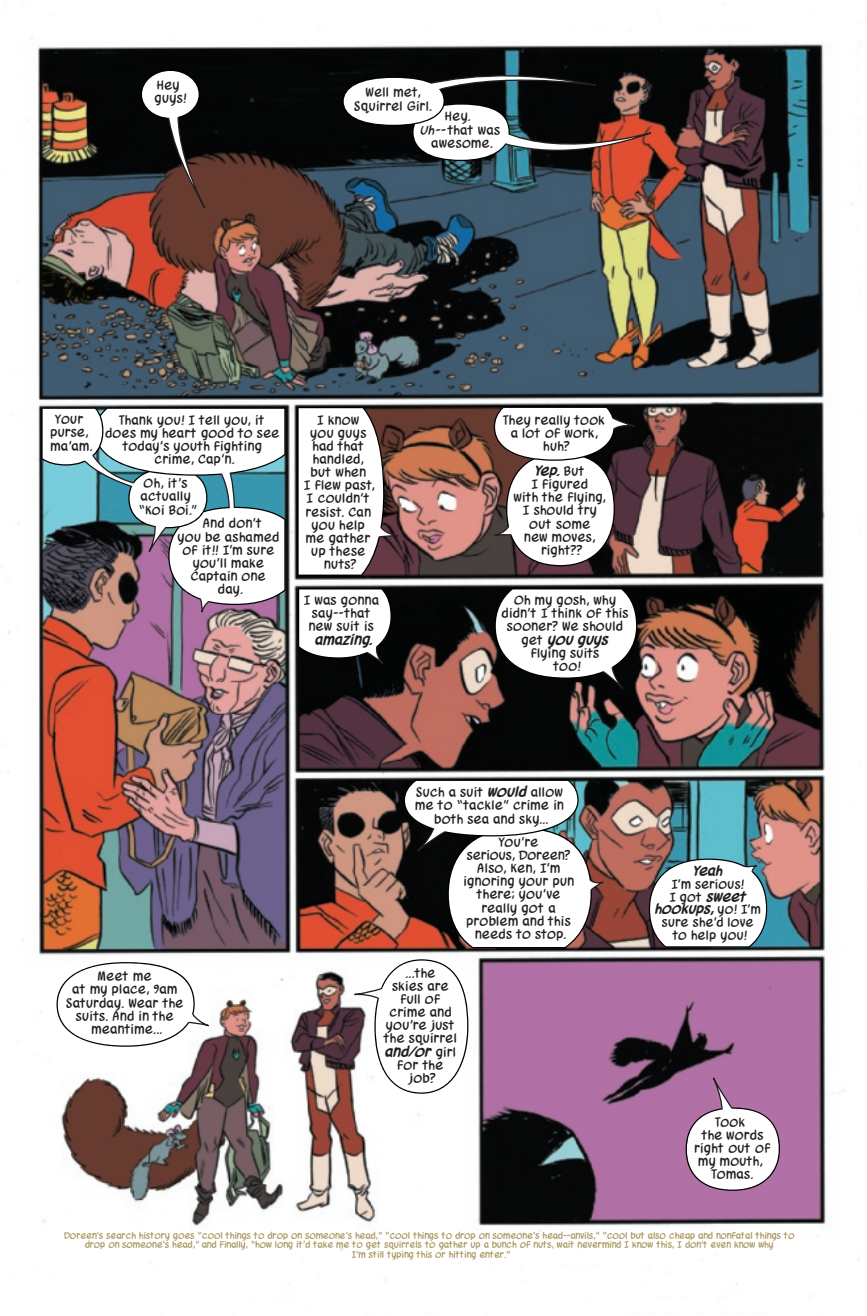
<style>
.page{position:relative;width:867px;height:1316px;background:#fff}
.page>*{position:absolute;margin:0;border:0;box-sizing:border-box;transform-origin:0 0}
.t1{font:12.25px/13.1px "V Ccharmer";letter-spacing:.03em;color:#231f20;text-align:center}
.t2{font:italic 700 12.25px "V Ccharmer";letter-spacing:.02em;color:#231f20}
.t3{font:11.9px/12.8px "V Ccharmer";letter-spacing:.025em;color:#231f20;text-align:center}
.t4{font:italic 700 11.9px "V Ccharmer";color:#231f20}
.t5{font:8.75px/9.6px "V Ccharmer";color:#a9965e;text-align:center}
.s1{font-style:italic}
.s2{font-weight:700;font-style:italic}
</style>
<div class="page">
<img style="left:7px;top:44px;width:853px;height:1241px">
<svg style="left:141px;top:70px;width:59px;height:49px"></svg>
<svg style="left:162px;top:83px;width:44px;height:127px;background:#3e2d28"></svg>
<svg style="left:56px;top:961px;width:154px;height:85px"></svg>
<svg style="left:353px;top:959px;width:115px;height:134px"></svg>
<svg style="left:685px;top:1077px;width:94px;height:113px;background:#a973a0"></svg>
<div style="left:58px;top:963px;width:135px;height:82px;background:#fff;border-radius:50%"></div>
<div style="left:375px;top:960px;width:92px;height:132px;background:#fff;border-radius:50%"></div>
<div style="left:686px;top:1108px;width:92px;height:81px;background:#fff;border-radius:50%"></div>
<div style="left:142px;top:71px;width:56px;height:47px;background:#fff;border-radius:50%"></div>
<svg style="left:41px;top:407px;width:244px;height:205px"></svg>
<svg style="left:297px;top:407px;width:102px;height:168px"></svg>
<svg style="left:298px;top:588px;width:93px;height:78px"></svg>
<svg style="left:494px;top:588px;width:143px;height:104px"></svg>
<svg style="left:648px;top:858px;width:119px;height:89px"></svg>
<svg style="left:342px;top:66px;width:311px;height:98px"></svg>
<div style="left:343px;top:78px;width:100px;height:47px;background:#fff;border-radius:50%"></div>
<svg style="left:493px;top:406px;width:142px;height:160px"></svg>
<svg style="left:403px;top:779px;width:201px;height:169px"></svg>
<p class="t1" style="left:155px;top:79px;width:33px;text-align:left">Hey guys!</p>
<p class="t1" style="left:354px;top:86px;width:79px">Well met,<br>Squirrel Girl.</p>
<p class="t1" style="left:420px;top:110px;width:82px">Hey.<br><span class="s1">Uh--</span> that was awesome.</p>
<p class="t1" style="left:51px;top:413px;width:44px">Your purse, ma'am.</p>
<p class="t1" style="left:105px;top:413px;width:176px">Thank you! I tell you, it does my heart good to see today's youth fighting crime, Cap'n.</p>
<p class="t1" style="left:139px;top:477px;width:59px">Oh, it's actually “Koi Boi."</p>
<p class="t1" style="left:203px;top:517px;width:61px">And don't</p>
<p class="t1" style="left:178px;top:530px;width:103px">you be ashamed</p>
<p class="t1" style="left:183px;top:543px;width:93px">of it!! I'm sure</p>
<p class="t1" style="left:193px;top:556px;width:73px">you'll make</p>
<p class="t1" style="left:191px;top:569px;width:76px">Captain one</p>
<p class="t1" style="left:218px;top:582px;width:27px">day.</p>
<p class="t1" style="left:304px;top:413px;width:73px">I know<br>you guys had that handled, but when<br>I flew past,<br>I couldn't resist. Can you help me gather up these nuts?</p>
<p class="t1" style="left:503px;top:413px;width:103px">They really took a lot of work, huh?</p>
<p class="t1" style="left:514px;top:464px;width:93px"><span class="s2">Yep.</span> But<br>I figured<br>with the flying,<br>I should try out some<br>new moves, right??</p>
<p class="t1" style="left:304px;top:593px;width:77px">I was gonna say--that new suit is</p>
<p class="t2" style="left:315px;top:630px;width:59px">amazing.</p>
<p class="t1" style="left:501px;top:593px;width:128px">Oh my gosh, why didn't I think of this sooner? We should get <span class="s2">you guys<br></span>flying suits<br>too!</p>
<p class="t1" style="left:415px;top:786px;width:150px">Such a suit <span class="s2">would</span> allow me to “tackle" crime in both sea and sky…</p>
<p class="t1" style="left:463px;top:835px;width:112px">You're<br>serious, Doreen?<br>Also, Ken, I'm ignoring your pun there; you've really got a problem and this needs to stop.</p>
<p class="t1" style="left:66px;top:969px;width:119px">Meet me<br>at my place, 9am<br>Saturday. Wear the suits. And in the meantime...</p>
<p class="t1" style="left:384px;top:966px;width:74px">...the<br>skies are full of crime and you're just the squirrel <span class="s2">and/or</span> girl for the job?</p>
<p class="t4" style="left:693px;top:862px;width:30px">Yeah</p>
<p class="t3" style="left:655px;top:877px;width:107px">I'm serious!<br>I got <span class="s2">sweet hookups,</span> yo! I'm sure she'd love to help you!</p>
<p class="t1" style="left:694px;top:1115px;width:78px">Took<br>the words right out of my mouth,<br>Tomas.</p>
<p class="t5" style="left:64px;top:1230px;width:732px">Doreen's search history goes “cool things to drop on someone's head," “cool things to drop on someone's head--anvils," “cool but also cheap and nonfatal things to drop on someone's head," and finally, “how long it'd take me to get squirrels to gather up a bunch of nuts, wait nevermind I know this, I don't even know why<br>I'm still typing this or hitting enter."</p>
</div>
